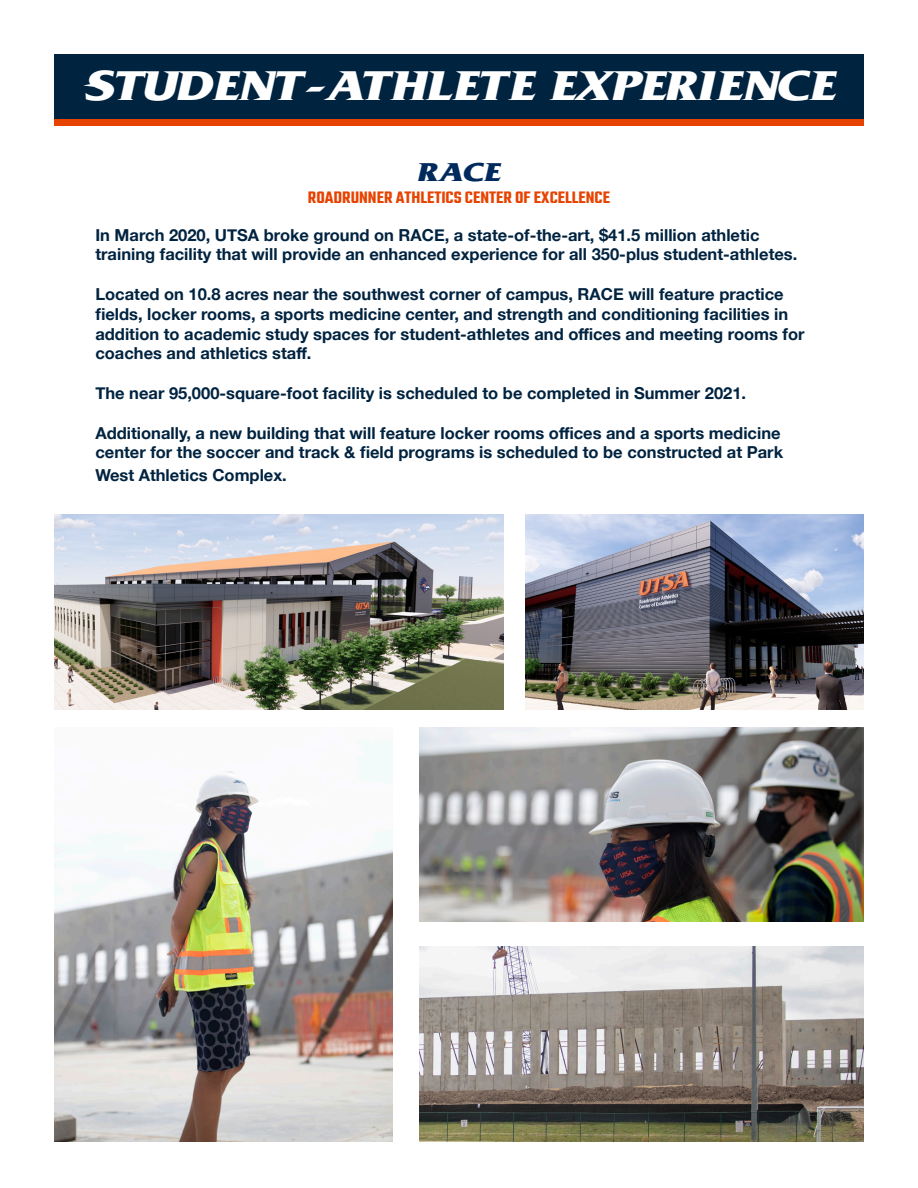
<style>
.page{position:relative;width:918px;height:1188px;background:#fff}
.page>*{position:absolute;margin:0;border:0;box-sizing:border-box;transform-origin:0 0}
.t1{font:700 43.5px "UTSA";letter-spacing:-.025em;color:#fff}
.t2{font:700 27px "UTSA";color:#00295c}
.t3{font:600 18px "Industrial";color:#e74300}
.t4{font:700 16.5px/19.8px "Helvetica Neue";color:#002340}
</style>
<div class="page">
<div style="left:54px;top:61px;width:810px;height:64px;background:linear-gradient(to right,#e74300,#e74300)"></div>
<div style="left:54px;top:54px;width:810px;height:64px;background:#002340"></div>
<img style="left:54px;top:514px;width:450px;height:195px">
<img style="left:526px;top:514px;width:338px;height:195px">
<img style="left:54px;top:739px;width:338px;height:402px">
<img style="left:419px;top:727px;width:445px;height:195px">
<img style="left:419px;top:946px;width:445px;height:195px">
<p class="t1" style="left:82px;top:60px;width:755px">STUDENT-ATHLETE EXPERIENCE</p>
<p class="t2" style="left:418px;top:157px;width:84px">RACE</p>
<p class="t3" style="left:308px;top:188px;width:304px">ROADRUNNER ATHLETICS CENTER OF EXCELLENCE</p>
<p class="t4" style="left:95px;top:225px;width:704px">In March 2020, UTSA broke ground on RACE, a state-of-the-art, $41.5 million athletic training facility that will provide an enhanced experience for all 350-plus student-athletes.</p>
<p class="t4" style="left:95px;top:285px;width:711px">Located on 10.8 acres near the southwest corner of campus, RACE will feature practice fields, locker rooms, a sports medicine center, and strength and conditioning facilities in addition to academic study spaces for student-athletes and offices and meeting rooms for coaches and athletics staff.</p>
<p class="t4" style="left:95px;top:384px;width:652px">The near 95,000-square-foot facility is scheduled to be completed in Summer 2021.</p>
<p class="t4" style="left:95px;top:423px;width:689px">Additionally, a new building that will feature locker rooms offices and a sports medicine center for the soccer and track &amp; field programs is scheduled to be constructed at Park</p>
<p class="t4" style="left:95px;top:466px;width:193px">West Athletics Complex.</p>
</div>
